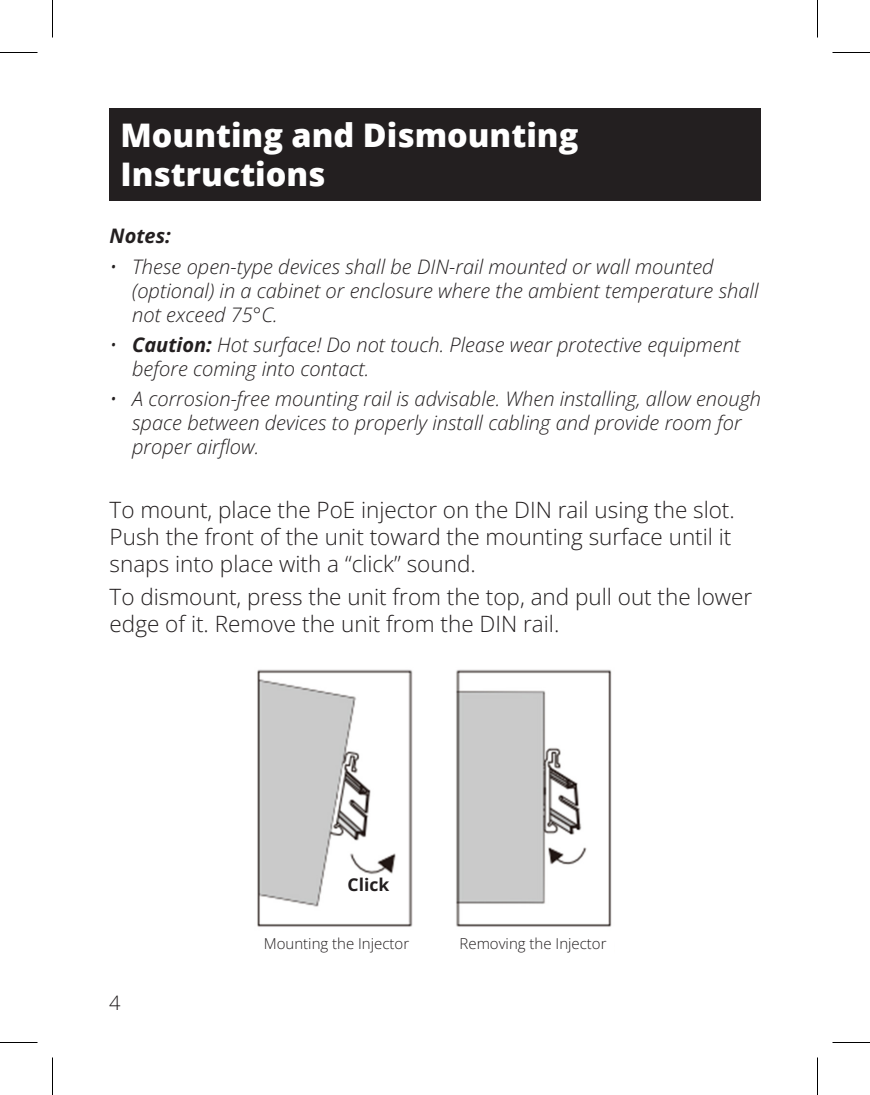
<style>
.page{position:relative;width:870px;height:1095px;background:#fff}
.page>*{position:absolute;margin:0;border:0;box-sizing:border-box;transform-origin:0 0}
.Page_Header_-_Black_Bar{font:800 32.5px/39px "Open Sans";color:#fff}
.t1{font:22.5px/27px "Open Sans";color:#231f20}
.t2{font:italic 20px/24px "Open Sans";color:#231f20}
.t3{font:italic 700 20px "Open Sans";color:#231f20}
.t4{font:20px "Open Sans";color:#231f20}
.t5{font:700 17.5px "Open Sans";color:#231f20}
.t6{font:15px "Open Sans";color:#231f20}
.s1{font-weight:700}
</style>
<div class="page">
<div style="left:109px;top:109px;width:652px;height:92px;background:#231f20"></div>
<img style="left:257px;top:669px;width:355px;height:258px">
<div style="left:330px;top:876px;width:77px;height:28px;background:#fff"></div>
<hr style="left:0;top:52px;width:38px;height:1px;background:#000">
<hr style="left:832px;top:52px;width:38px;height:1px;background:#000">
<hr style="left:0;top:1042px;width:38px;height:1px;background:#000">
<hr style="left:832px;top:1042px;width:38px;height:1px;background:#000">
<hr style="left:52px;top:0;width:1px;height:38px;background:#000">
<hr style="left:52px;top:1058px;width:1px;height:37px;background:#000">
<hr style="left:817px;top:0;width:1px;height:38px;background:#000">
<hr style="left:817px;top:1058px;width:1px;height:37px;background:#000">
<p class="Page_Header_-_Black_Bar" style="left:120px;top:114px;width:459px">Mounting and Dismounting<br>Instructions</p>
<p class="t3" style="left:110px;top:222px;width:63px">Notes:</p>
<p class="t2" style="left:132px;top:254px;width:628px;text-indent:-22px">• These open-type devices shall be DIN-rail mounted or wall mounted (optional) in a cabinet or enclosure where the ambient temperature shall not exceed 75°C.</p>
<p class="t2" style="left:132px;top:332px;width:610px;text-indent:-22px">• <span class="s1">Caution:</span> Hot surface! Do not touch. Please wear protective equipment before coming into contact.</p>
<p class="t2" style="left:132px;top:386px;width:631px;text-indent:-22px">• A corrosion-free mounting rail is advisable. When installing, allow enough space between devices to properly install cabling and provide room for proper airflow.</p>
<p class="t1" style="left:110px;top:496px;width:627px">To mount, place the PoE injector on the DIN rail using the slot.<br>Push the front of the unit toward the mounting surface until it snaps into place with a “click” sound.</p>
<p class="t1" style="left:110px;top:583px;width:644px">To dismount, press the unit from the top, and pull out the lower edge of it. Remove the unit from the DIN rail.</p>
<p class="t5" style="left:348px;top:873px;width:43px">Click</p>
<p class="t4" style="left:109px;top:990px;width:13px">4</p>
<p class="t6" style="left:264px;top:933px;width:147px">Mounting the Injector</p>
<p class="t6" style="left:460px;top:933px;width:149px">Removing the Injector</p>
</div>
